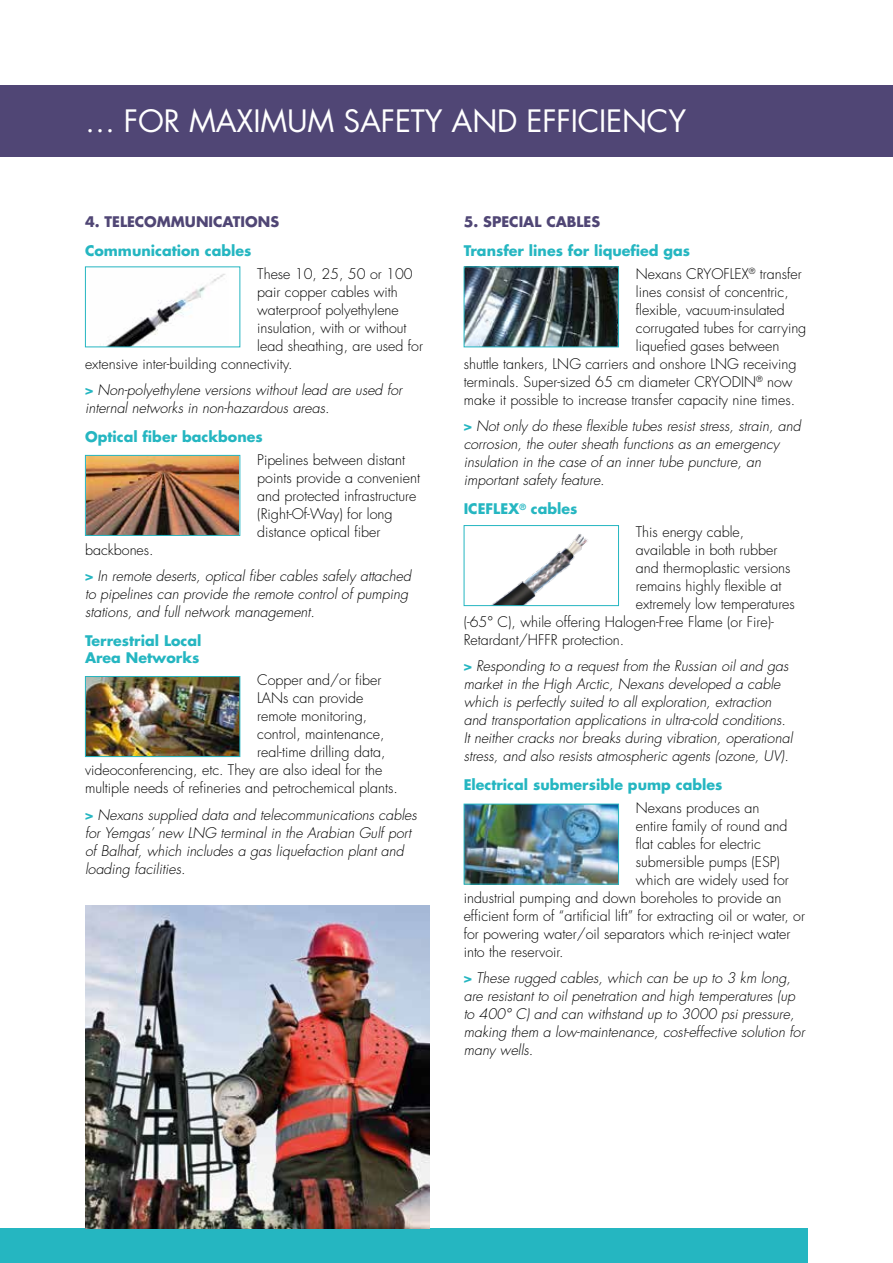
<style>
.page{position:relative;width:893px;height:1263px;background:#fff}
.page>*{position:absolute;margin:0;border:0;box-sizing:border-box;transform-origin:0 0}
.t1{font:30px "Futura Std";letter-spacing:-.005em;color:#fff}
.t2{font:300 14.25px/18px "Futura Std";color:#000}
.t3{font:italic 300 14.25px/18px "Futura Std";color:#000}
.t4{font:700 14.25px/16.5px "Futura Std";color:#25b6c1}
.t5{font:700 14.25px "Futura Std";color:#504675}
.s1{font-weight:800;font-style:normal;color:#25b6c1}
.s2{font-style:normal}
.s3{font-weight:300;color:#000}
</style>
<div class="page">
<div style="left:0;top:1229px;width:808px;height:34px;background:#25b6c1"></div>
<img style="left:108px;top:274px;width:118px;height:71px">
<img style="left:466px;top:268px;width:151px;height:77px">
<div style="left:464px;top:266px;width:155px;height:81px;border:1px solid #25b6c1"></div>
<img style="left:492px;top:534px;width:96px;height:70px">
<div style="left:464px;top:525px;width:155px;height:81px;border:1px solid #25b6c1"></div>
<img style="left:466px;top:806px;width:151px;height:76px">
<div style="left:464px;top:804px;width:155px;height:80px;border:1px solid #25b6c1"></div>
<img style="left:87px;top:457px;width:151px;height:77px">
<div style="left:85px;top:455px;width:155px;height:81px;border:1px solid #25b6c1"></div>
<img style="left:87px;top:678px;width:151px;height:77px">
<div style="left:85px;top:676px;width:155px;height:81px;border:1px solid #25b6c1"></div>
<div style="left:0;top:85px;width:893px;height:72px;background:#504675"></div>
<img style="left:85px;top:906px;width:345px;height:323px">
<h1 class="t1" style="left:85px;top:102px;width:603px">… FOR MAXIMUM SAFETY AND EFFICIENCY</h1>
<p class="t5" style="left:85px;top:212px;width:196px">4. TELECOMMUNICATIONS</p>
<p class="t4" style="left:85px;top:242px;width:168px">Communication cables</p>
<p class="t2" style="left:257px;top:265px;width:157px">These 10, 25, 50 or 100</p>
<p class="t2" style="left:257px;top:283px;width:142px">pair copper cables with</p>
<p class="t2" style="left:257px;top:301px;width:143px">waterproof polyethylene</p>
<p class="t2" style="left:257px;top:319px;width:151px">insulation, with or without</p>
<p class="t2" style="left:257px;top:337px;width:167px">lead sheathing, are used for</p>
<p class="t2" style="left:85px;top:355px;width:209px">extensive inter-building connectivity.</p>
<p class="t3" style="left:85px;top:381px;width:319px"><span class="s1">&gt;</span> Non-polyethylene versions without lead are used for internal networks in non-hazardous areas.</p>
<p class="t4" style="left:85px;top:428px;width:179px">Optical fiber backbones</p>
<p class="t2" style="left:257px;top:451px;width:164px">Pipelines between distant points provide a convenient and protected infrastructure (Right-Of-Way) for long distance optical fiber</p>
<p class="t3" style="left:85px;top:536px;width:327px;line-height:26.5px"><span class="s2">backbones.<br></span><span class="s1">&gt;</span> In remote deserts, optical fiber cables safely attached</p>
<p class="t3" style="left:85px;top:585px;width:325px">to pipelines can provide the remote control of pumping stations, and full network management.</p>
<p class="t4" style="left:85px;top:632px;width:118px">Terrestrial Local<br>Area Networks</p>
<p class="t2" style="left:257px;top:671px;width:126px">Copper and/or fiber</p>
<p class="t2" style="left:257px;top:689px;width:108px">LANs can provide</p>
<p class="t2" style="left:257px;top:707px;width:112px">remote monitoring,</p>
<p class="t2" style="left:257px;top:725px;width:129px">control, maintenance,</p>
<p class="t2" style="left:257px;top:743px;width:130px">real-time drilling data,</p>
<p class="t2" style="left:85px;top:761px;width:299px">videoconferencing, etc. They are also ideal for the</p>
<p class="t2" style="left:85px;top:779px;width:314px">multiple needs of refineries and petrochemical plants.</p>
<p class="t3" style="left:85px;top:806px;width:333px"><span class="s1">&gt;</span> Nexans supplied data and telecommunications cables for Yemgas’ new LNG terminal in the Arabian Gulf port of Balhaf, which includes a gas liquefaction plant and loading facilities.</p>
<p class="t5" style="left:464px;top:212px;width:138px">5. SPECIAL CABLES</p>
<p class="t4" style="left:636px;top:240px;width:167px;line-height:22.2px;text-indent:-172px">Transfer lines for liquefied gas<br><span class="s3">Nexans CRYOFLEX</span><sup>®</sup> <span class="s3">transfer</span></p>
<p class="t2" style="left:636px;top:283px;width:154px">lines consist of concentric,</p>
<p class="t2" style="left:636px;top:301px;width:150px">flexible, vacuum-insulated</p>
<p class="t2" style="left:636px;top:319px;width:172px">corrugated tubes for carrying</p>
<p class="t2" style="left:636px;top:337px;width:145px">liquefied gases between</p>
<p class="t2" style="left:464px;top:355px;width:334px">shuttle tankers, LNG carriers and onshore LNG receiving</p>
<p class="t2" style="left:464px;top:373px;width:330px">terminals. Super-sized 65 cm diameter CRYODIN<sup>®</sup> now</p>
<p class="t2" style="left:464px;top:391px;width:333px">make it possible to increase transfer capacity nine times.</p>
<p class="t3" style="left:464px;top:417px;width:339px"><span class="s1">&gt;</span> Not only do these flexible tubes resist stress, strain, and corrosion, the outer sheath functions as an emergency insulation in the case of an inner tube puncture, an important safety feature.</p>
<p class="t4" style="left:464px;top:500px;width:115px">ICEFLEX<sup>®</sup> cables</p>
<p class="t2" style="left:636px;top:523px;width:110px">This energy cable,</p>
<p class="t2" style="left:636px;top:541px;width:143px">available in both rubber</p>
<p class="t2" style="left:636px;top:559px;width:156px">and thermoplastic versions</p>
<p class="t2" style="left:636px;top:577px;width:147px">remains highly flexible at</p>
<p class="t2" style="left:636px;top:595px;width:161px">extremely low temperatures</p>
<p class="t2" style="left:464px;top:613px;width:312px">(-65° C), while offering Halogen-Free Flame (or Fire)-</p>
<p class="t2" style="left:464px;top:631px;width:162px">Retardant/HFFR protection.</p>
<p class="t3" style="left:464px;top:657px;width:330px"><span class="s1">&gt;</span> Responding to a request from the Russian oil and gas market in the High Arctic, Nexans developed a cable which is perfectly suited to all exploration, extraction and transportation applications in ultra-cold conditions.<br>It neither cracks nor breaks during vibration, operational stress, and also resists atmospheric agents (ozone, UV).</p>
<p class="t4" style="left:464px;top:776px;width:260px">Electrical submersible pump cables</p>
<p class="t2" style="left:636px;top:799px;width:125px">Nexans produces an</p>
<p class="t2" style="left:636px;top:817px;width:153px">entire family of round and</p>
<p class="t2" style="left:636px;top:835px;width:127px">flat cables for electric</p>
<p class="t2" style="left:636px;top:853px;width:146px">submersible pumps (ESP)</p>
<p class="t2" style="left:636px;top:871px;width:154px">which are widely used for</p>
<p class="t2" style="left:464px;top:889px;width:319px">industrial pumping and down boreholes to provide an</p>
<p class="t2" style="left:464px;top:907px;width:343px">efficient form of “artificial lift” for extracting oil or water, or</p>
<p class="t2" style="left:464px;top:925px;width:328px">for powering water/oil separators which re-inject water</p>
<p class="t2" style="left:464px;top:943px;width:101px">into the reservoir.</p>
<p class="t3" style="left:464px;top:969px;width:342px"><span class="s1">&gt;</span> These rugged cables, which can be up to 3 km long, are resistant to oil penetration and high temperatures (up to 400° C) and can withstand up to 3000 psi pressure, making them a low-maintenance, cost-effective solution for many wells.</p>
</div>
